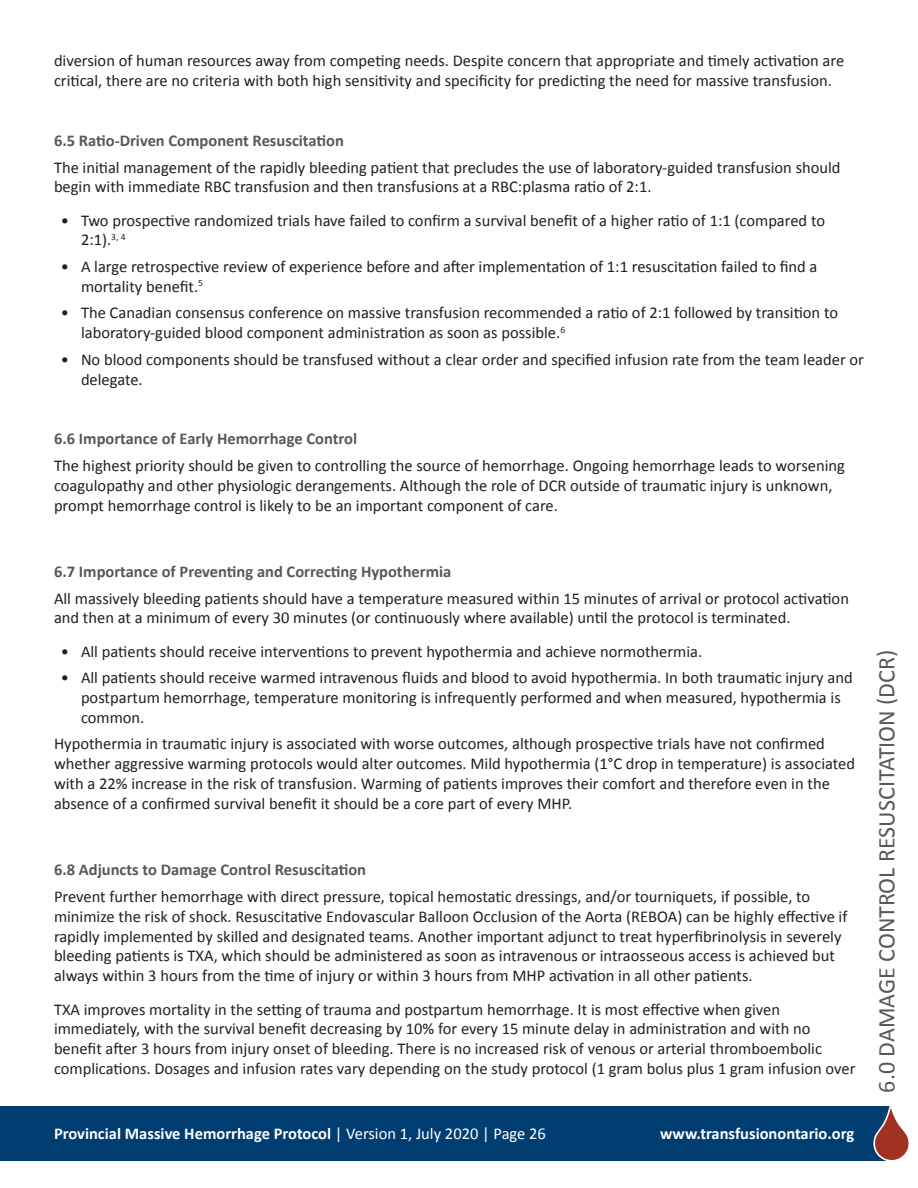
<style>
.page{position:relative;width:918px;height:1188px;background:#fff}
.page>*{position:absolute;margin:0;border:0;box-sizing:border-box;transform-origin:0 0}
.Subtitles{font:24px "Calibri";color:#57585a}
.t1{font:16.5px/19.8px "Calibri";color:#231f20}
.Subtitles-2{font:700 16.5px "Calibri";color:#57585a}
.t2{font:700 16.5px "Calibri";color:#fff}
.s1{font-weight:400}
</style>
<div class="page">
<div style="left:0;top:1106px;width:889px;height:55px;background:#003d71"></div>
<svg style="left:874px;top:1106px;width:35px;height:55px"></svg>
<p class="t1" style="left:54px;top:50px;width:792px">diversion of human resources away from competing needs. Despite concern that appropriate and timely activation are critical, there are no criteria with both high sensitivity and specificity for predicting the need for massive transfusion.</p>
<p class="Subtitles-2" style="left:54px;top:130px;width:291px">6.5 Ratio-Driven Component Resuscitation</p>
<p class="t1" style="left:54px;top:156px;width:788px">The initial management of the rapidly bleeding patient that precludes the use of laboratory-guided transfusion should begin with immediate RBC transfusion and then transfusions at a RBC:plasma ratio of 2:1.</p>
<p class="t1" style="left:81px;top:210px;width:746px;text-indent:-20px">• Two prospective randomized trials have failed to confirm a survival benefit of a higher ratio of 1:1 (compared to<br>2:1).<sup>3,</sup> <sup>4</sup></p>
<p class="t1" style="left:81px;top:256px;width:738px;text-indent:-20px">• A large retrospective review of experience before and after implementation of 1:1 resuscitation failed to find a mortality benefit.<sup>5</sup></p>
<p class="t1" style="left:81px;top:302px;width:759px;text-indent:-20px">• The Canadian consensus conference on massive transfusion recommended a ratio of 2:1 followed by transition to laboratory-guided blood component administration as soon as possible.<sup>6</sup></p>
<p class="t1" style="left:81px;top:349px;width:785px;text-indent:-20px">• No blood components should be transfused without a clear order and specified infusion rate from the team leader or delegate.</p>
<p class="Subtitles-2" style="left:54px;top:429px;width:305px">6.6 Importance of Early Hemorrhage Control</p>
<p class="t1" style="left:54px;top:455px;width:792px">The highest priority should be given to controlling the source of hemorrhage. Ongoing hemorrhage leads to worsening coagulopathy and other physiologic derangements. Although the role of DCR outside of traumatic injury is unknown, prompt hemorrhage control is likely to be an important component of care.</p>
<p class="Subtitles-2" style="left:54px;top:561px;width:399px">6.7 Importance of Preventing and Correcting Hypothermia</p>
<p class="t1" style="left:54px;top:588px;width:797px">All massively bleeding patients should have a temperature measured within 15 minutes of arrival or protocol activation and then at a minimum of every 30 minutes (or continuously where available) until the protocol is terminated.</p>
<p class="t1" style="left:61px;top:641px;width:643px">• All patients should receive interventions to prevent hypothermia and achieve normothermia.</p>
<p class="t1" style="left:81px;top:667px;width:773px;text-indent:-20px">• All patients should receive warmed intravenous fluids and blood to avoid hypothermia. In both traumatic injury and postpartum hemorrhage, temperature monitoring is infrequently performed and when measured, hypothermia is common.</p>
<p class="t1" style="left:54px;top:733px;width:803px">Hypothermia in traumatic injury is associated with worse outcomes, although prospective trials have not confirmed whether aggressive warming protocols would alter outcomes. Mild hypothermia (1°C drop in temperature) is associated with a 22% increase in the risk of transfusion. Warming of patients improves their comfort and therefore even in the absence of a confirmed survival benefit it should be a core part of every MHP.</p>
<p class="Subtitles-2" style="left:54px;top:860px;width:314px">6.8 Adjuncts to Damage Control Resuscitation</p>
<p class="t1" style="left:54px;top:886px;width:795px">Prevent further hemorrhage with direct pressure, topical hemostatic dressings, and/or tourniquets, if possible, to minimize the risk of shock. Resuscitative Endovascular Balloon Occlusion of the Aorta (REBOA) can be highly effective if rapidly implemented by skilled and designated teams. Another important adjunct to treat hyperfibrinolysis in severely bleeding patients is TXA, which should be administered as soon as intravenous or intraosseous access is achieved but always within 3 hours from the time of injury or within 3 hours from MHP activation in all other patients.</p>
<p class="t1" style="left:54px;top:998px;width:803px">TXA improves mortality in the setting of trauma and postpartum hemorrhage. It is most effective when given immediately, with the survival benefit decreasing by 10% for every 15 minute delay in administration and with no benefit after 3 hours from injury onset of bleeding. There is no increased risk of venous or arterial thromboembolic complications. Dosages and infusion rates vary depending on the study protocol (1 gram bolus plus 1 gram infusion over</p>
<p class="t2" style="left:54px;top:1124px;width:493px">Provincial Massive Hemorrhage Protocol <span class="s1">| Version 1, July 2020 | Page 26</span></p>
<p class="t2" style="left:660px;top:1124px;width:196px">www.transfusionontario.org</p>
<p class="Subtitles" style="left:872px;top:1093px;width:444px;rotate:-90deg">6.0 DAMAGE CONTROL RESUSCITATION (DCR)</p>
</div>
